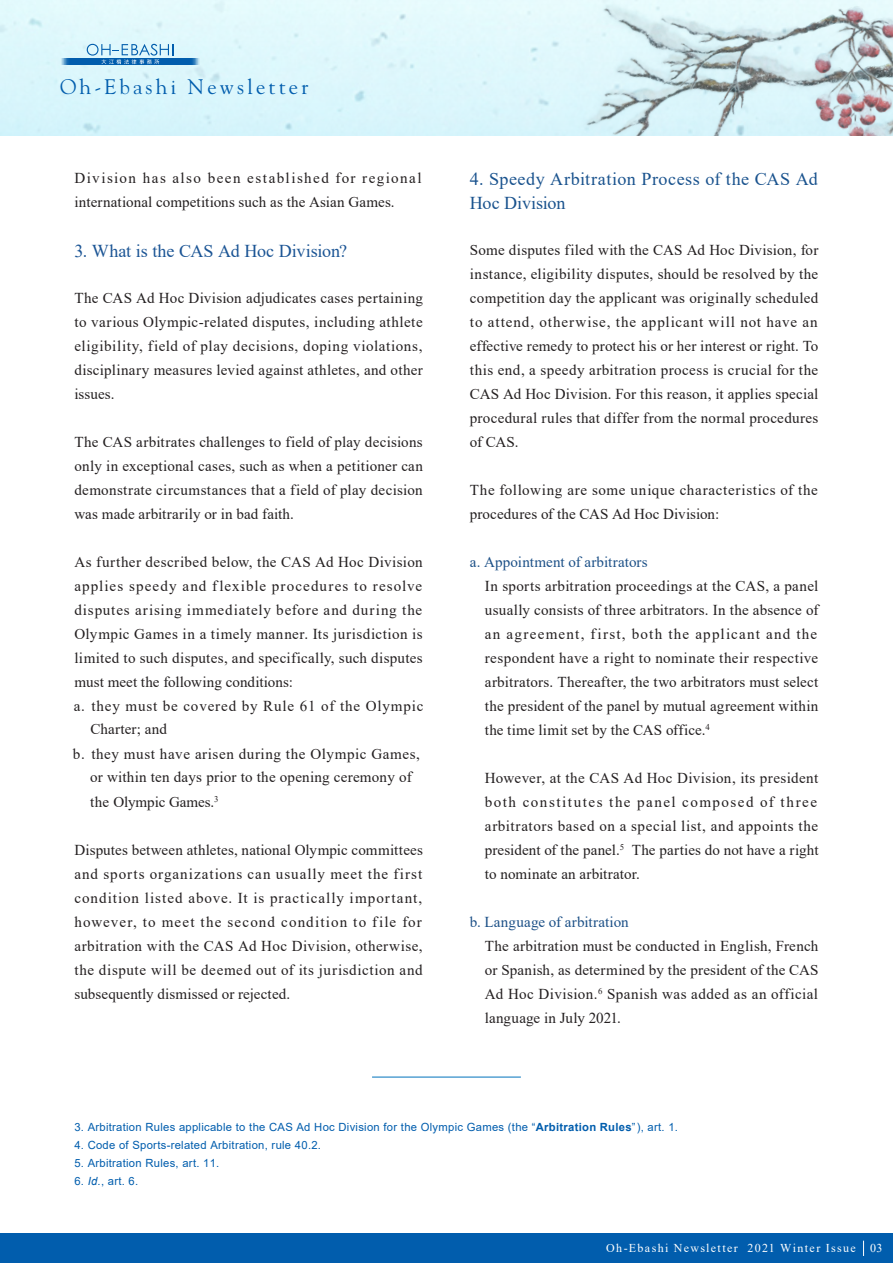
<style>
.page{position:relative;width:893px;height:1263px;background:#fff}
.page>*{position:absolute;margin:0;border:0;box-sizing:border-box;transform-origin:0 0}
.t1{font:21px "Goudy Std";letter-spacing:.15em;color:#015dad}
.t2{font:18.15px/24px "Times New Roman";letter-spacing:.02em;color:#1a538e}
.t3{font:18.15px "Times New Roman";letter-spacing:-.005em;color:#1c5595}
.t4{font:15.15px/24px "Times New Roman";letter-spacing:.02em;color:#231f20;text-align:justify}
.t5{font:15.15px "Times New Roman";letter-spacing:.055em;color:#231f20}
.t6{font:15.15px "Times New Roman";letter-spacing:.01em;color:#1c5087}
.t7{font:15.15px "Times New Roman";letter-spacing:.07em;color:#231f20}
.t8{font:15.15px "Times New Roman";letter-spacing:.04em;color:#231f20}
.t9{font:15.15px "Times New Roman";color:#231f20}
.t10{font:15.15px "Times New Roman";letter-spacing:-.01em;color:#231f20}
.t11{font:12px "Times New Roman";letter-spacing:.11em;color:#fff}
.t12{font:11.25px "Arial";letter-spacing:.025em;color:#015dad}
.s1{font-weight:700}
.s2{font-style:italic}
</style>
<div class="page">
<hr style="left:372px;top:1077px;width:149px;height:1px;background:#0072bc">
<div style="left:0;top:1233px;width:893px;height:30px;background:#015dad"></div>
<svg style="left:863px;top:1241px;width:1px;height:15px"></svg>
<img style="left:0;top:0;width:893px;height:136px">
<div style="left:60px;top:58px;width:140px;height:7px;background:#d9f4fa"></div>
<div style="left:61px;top:58px;width:139px;height:7px;background:#d0edf6"></div>
<div style="left:61px;top:58px;width:138px;height:7px;background:#c5e7f2"></div>
<div style="left:62px;top:58px;width:137px;height:7px;background:#bde0ef"></div>
<div style="left:62px;top:58px;width:136px;height:7px;background:#a5cfe5"></div>
<div style="left:63px;top:58px;width:135px;height:7px;background:#98c6e1"></div>
<div style="left:63px;top:58px;width:134px;height:7px;background:#8abcdc"></div>
<div style="left:64px;top:58px;width:133px;height:7px;background:#7cb2d7"></div>
<div style="left:64px;top:58px;width:132px;height:7px;background:#61a0cd"></div>
<div style="left:65px;top:58px;width:131px;height:7px;background:#5497c8"></div>
<div style="left:65px;top:58px;width:130px;height:7px;background:#488fc4"></div>
<div style="left:66px;top:58px;width:129px;height:7px;background:#3480bd"></div>
<div style="left:66px;top:58px;width:128px;height:7px;background:#2a7aba"></div>
<div style="left:67px;top:58px;width:127px;height:7px;background:#2274b7"></div>
<div style="left:67px;top:58px;width:126px;height:7px;background:#156bb3"></div>
<div style="left:68px;top:58px;width:125px;height:7px;background:#1068b1"></div>
<div style="left:68px;top:58px;width:124px;height:7px;background:#0c65b0"></div>
<div style="left:69px;top:58px;width:123px;height:7px;background:#015dad"></div>
<svg style="left:87px;top:44px;width:87px;height:20px"></svg>
<h1 class="t1" style="left:60px;top:74px;width:250px">Oh-Ebashi Newsletter</h1>
<p class="t4" style="left:74px;top:165px;width:349px">Division has also been established for regional international competitions such as the Asian Games.</p>
<p class="t3" style="left:74px;top:238px;width:274px">3. What is the CAS Ad Hoc Division?</p>
<p class="t4" style="left:74px;top:285px;width:350px">The CAS Ad Hoc Division adjudicates cases pertaining to various Olympic-related disputes, including athlete eligibility, field of play decisions, doping violations, disciplinary measures levied against athletes, and other issues.</p>
<p class="t4" style="left:74px;top:429px;width:350px">The CAS arbitrates challenges to field of play decisions only in exceptional cases, such as when a petitioner can demonstrate circumstances that a field of play decision was made arbitrarily or in bad faith.</p>
<p class="t4" style="left:74px;top:549px;width:350px">As further described below, the CAS Ad Hoc Division</p>
<p class="t7" style="left:74px;top:575px;width:349px">applies speedy and flexible procedures to resolve</p>
<p class="t5" style="left:74px;top:599px;width:349px">disputes arising immediately before and during the</p>
<p class="t4" style="left:74px;top:621px;width:350px">Olympic Games in a timely manner. Its jurisdiction is</p>
<p class="t4" style="left:74px;top:645px;width:350px">limited to such disputes, and specifically, such disputes</p>
<p class="t9" style="left:74px;top:671px;width:220px">must meet the following conditions:</p>
<p class="t5" style="left:74px;top:695px;width:351px">a. they must be covered by Rule 61 of the Olympic</p>
<p class="t4" style="left:90px;top:716px;width:78px">Charter; and</p>
<p class="t8" style="left:73px;top:743px;width:349px">b. they must have arisen during the Olympic Games,</p>
<p class="t4" style="left:90px;top:764px;width:323px">or within ten days prior to the opening ceremony of</p>
<p class="t10" style="left:90px;top:791px;width:130px">the Olympic Games.<sup>3</sup></p>
<p class="t4" style="left:74px;top:837px;width:350px">Disputes between athletes, national Olympic committees and sports organizations can usually meet the first condition listed above. It is practically important, however, to meet the second condition to file for arbitration with the CAS Ad Hoc Division, otherwise, the dispute will be deemed out of its jurisdiction and subsequently dismissed or rejected.</p>
<p class="t2" style="left:470px;top:166px;width:350px">4. Speedy Arbitration Process of the CAS Ad<br>Hoc Division</p>
<p class="t4" style="left:470px;top:237px;width:350px">Some disputes filed with the CAS Ad Hoc Division, for instance, eligibility disputes, should be resolved by the competition day the applicant was originally scheduled to attend, otherwise, the applicant will not have an effective remedy to protect his or her interest or right. To this end, a speedy arbitration process is crucial for the CAS Ad Hoc Division. For this reason, it applies special procedural rules that differ from the normal procedures of CAS.</p>
<p class="t4" style="left:470px;top:477px;width:350px">The following are some unique characteristics of the procedures of the CAS Ad Hoc Division:</p>
<p class="t6" style="left:470px;top:551px;width:179px">a. Appointment of arbitrators</p>
<p class="t4" style="left:485px;top:573px;width:335px">In sports arbitration proceedings at the CAS, a panel usually consists of three arbitrators. In the absence of an agreement, first, both the applicant and the respondent have a right to nominate their respective arbitrators. Thereafter, the two arbitrators must select the president of the panel by mutual agreement within the time limit set by the CAS office.<sup>4</sup></p>
<p class="t4" style="left:485px;top:765px;width:335px">However, at the CAS Ad Hoc Division, its president both constitutes the panel composed of three arbitrators based on a special list, and appoints the president of the panel.<sup>5</sup> The parties do not have a right to nominate an arbitrator.</p>
<p class="t6" style="left:470px;top:911px;width:160px">b. Language of arbitration</p>
<p class="t4" style="left:485px;top:933px;width:335px">The arbitration must be conducted in English, French or Spanish, as determined by the president of the CAS Ad Hoc Division.<sup>6</sup> Spanish was added as an official language in July 2021.</p>
<p class="t12" style="left:74px;top:1119px;width:605px">3. Arbitration Rules applicable to the CAS Ad Hoc Division for the Olympic Games (the “<span class="s1">Arbitration Rules</span>”), art. 1.</p>
<p class="t12" style="left:74px;top:1137px;width:248px">4. Code of Sports-related Arbitration, rule 40.2.</p>
<p class="t12" style="left:74px;top:1155px;width:147px">5. Arbitration Rules, art. 11.</p>
<p class="t12" style="left:74px;top:1173px;width:65px">6. <span class="s2">Id</span>., art. 6.</p>
<p class="t11" style="left:606px;top:1239px;width:278px">Oh-Ebashi Newsletter 2021 Winter Issue 03</p>
</div>
